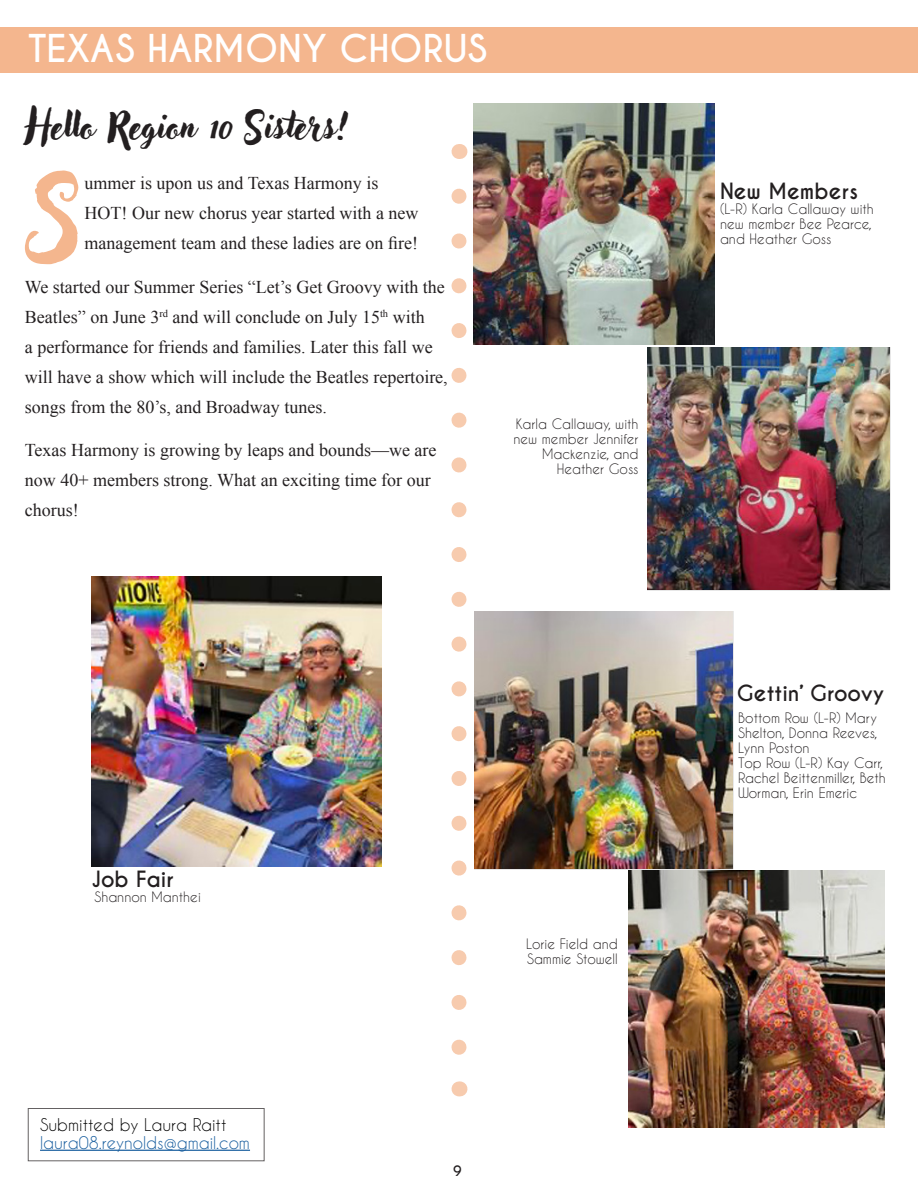
<style>
.page{position:relative;width:918px;height:1188px;background:#fff}
.page>*{position:absolute;margin:0;border:0;box-sizing:border-box;transform-origin:0 0}
.body_text{font:93px "Adlery Pro";color:#f4b68e}
.Free_Form{font:700 36px "Caviar Dreams";color:#fff}
.t1{font:36px "Adlery Pro";color:#231f20}
.Cutline{font:700 21px "Caviar Dreams";color:#231f20}
.body_text-2{font:18px/30px "Times New Roman";color:#231f20}
.Submitted_by{font:16.5px "Caviar Dreams";color:#175d9e}
.Submitted_by-2{font:16.5px "Caviar Dreams";color:#000}
.Cutline-2{font:13.5px/15px "Caviar Dreams";color:#231f20}
.t2{font:700 13.5px "Caviar Dreams";color:#231f20}
</style>
<div class="page">
<div style="left:0;top:27px;width:918px;height:45px;background:#f4b68e"></div>
<img style="left:475px;top:611px;width:258px;height:258px">
<img style="left:628px;top:871px;width:257px;height:256px">
<img style="left:648px;top:348px;width:243px;height:243px">
<img style="left:473px;top:104px;width:242px;height:241px">
<hr style="left:40px;top:1150px;width:210px;height:1px;background:#175d9e">
<img style="left:92px;top:577px;width:289px;height:289px">
<svg style="left:452px;top:196px;width:14px;height:859px"></svg>
<svg style="left:459px;top:144px;width:1px;height:15px"></svg>
<svg style="left:459px;top:1081px;width:1px;height:15px"></svg>
<p class="Free_Form" style="left:28px;top:26px;width:461px">TEXAS HARMONY CHORUS</p>
<p class="Free_Form" style="left:27px;top:29px;width:448px">CHISHOLM TRAIL CHORUS</p>
<p class="t1" style="left:25px;top:104px;width:325px">Hello Region 10 Sisters!</p>
<p class="body_text" style="left:29px;top:163px;width:54px">S</p>
<p class="body_text-2" style="left:85px;top:168px;width:335px">ummer is upon us and Texas Harmony is<br>HOT! Our new chorus year started with a new management team and these ladies are on fire!</p>
<p class="body_text-2" style="left:25px;top:272px;width:424px">We started our Summer Series “Let’s Get Groovy with the Beatles” on June 3<sup>rd</sup> and will conclude on July 15<sup>th</sup> with<br>a performance for friends and families. Later this fall we will have a show which will include the Beatles repertoire, songs from the 80’s, and Broadway tunes.</p>
<p class="body_text-2" style="left:25px;top:435px;width:413px">Texas Harmony is growing by leaps and bounds—we are now 40+ members strong. What an exciting time for our chorus!</p>
<p class="Cutline-2" style="left:513px;top:416px;width:127px;text-align:right">Karla Callaway, with new member Jennifer<br>Mackenzie, and</p>
<p class="Cutline-2" style="left:557px;top:461px;width:83px">Heather Goss</p>
<p class="Cutline" style="left:92px;top:867px;width:83px">Job Fair</p>
<p class="Cutline-2" style="left:95px;top:889px;width:108px">Shannon Manthei</p>
<p class="Submitted_by-2" style="left:40px;top:1114px;width:188px">Submitted by Laura Raitt</p>
<p class="Submitted_by" style="left:40px;top:1132px;width:212px">laura08.reynolds@gmail.com</p>
<p class="Cutline-2" style="left:526px;top:936px;width:93px">Lorie Field and</p>
<p class="Cutline-2" style="left:527px;top:951px;width:92px">Sammie Stowell</p>
<p class="t2" style="left:453px;top:1163px;width:10px">9</p>
<p class="Cutline" style="left:720px;top:179px;width:140px">New Members</p>
<p class="Cutline-2" style="left:720px;top:202px;width:155px">(L-R) Karla Callaway with new member Bee Pearce, and Heather Goss</p>
<p class="Cutline" style="left:737px;top:680px;width:149px">Gettin’ Groovy</p>
<p class="Cutline-2" style="left:738px;top:710px;width:140px;text-align:justify">Bottom Row (L-R) Mary Shelton, Donna Reeves, Lynn Poston</p>
<p class="Cutline-2" style="left:738px;top:755px;width:149px">Top Row (L-R) Kay Carr,<br>Rachel Beittenmiller, Beth<br>Worman, Erin Emeric</p>
</div>
